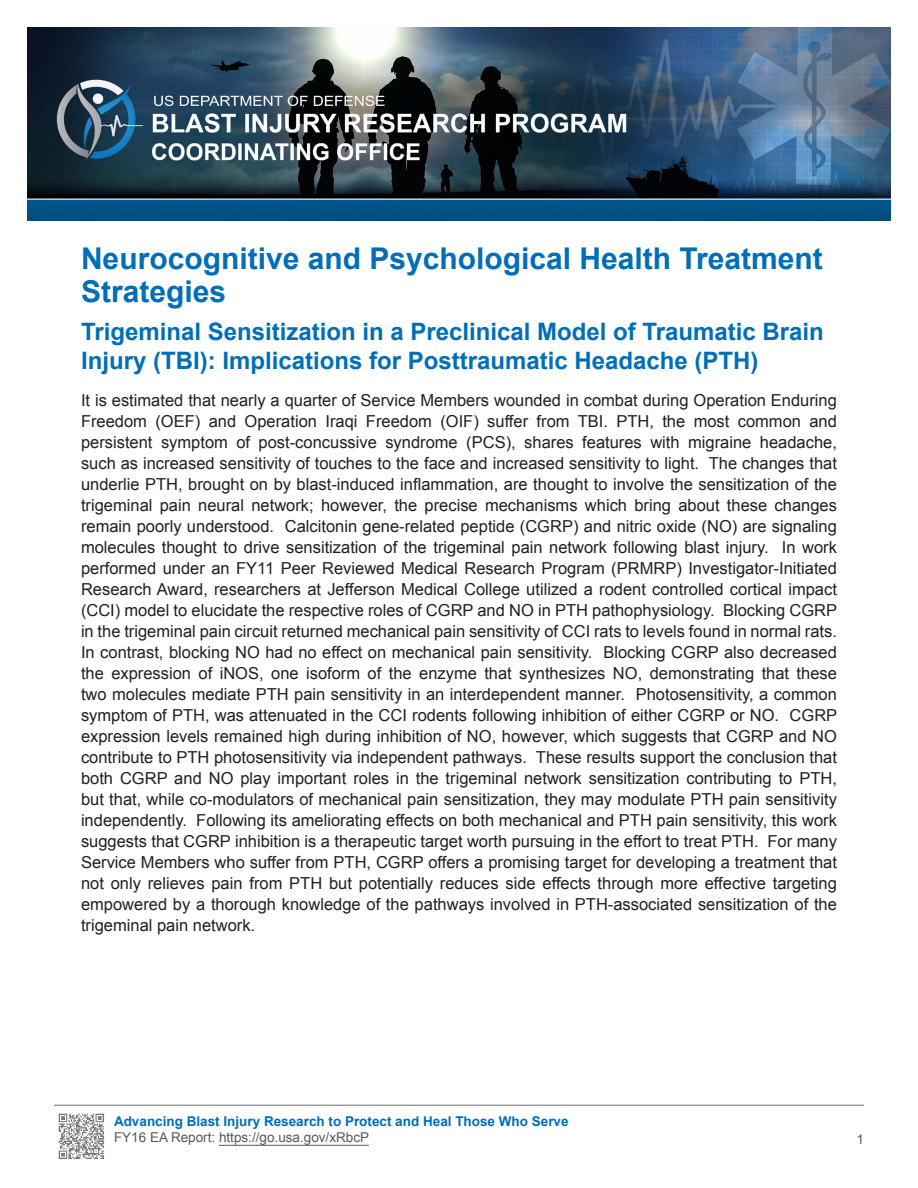
<style>
.page{position:relative;width:918px;height:1188px;background:#fff}
.page>*{position:absolute;margin:0;border:0;box-sizing:border-box;transform-origin:0 0}
.t1{font:700 30px/33px "Arial";color:#006eb8}
.t2{font:700 24px/28.8px "Arial";color:#006eb8}
.t3{font:16.5px/21px "Arial";color:#231f20;text-align:justify}
.t4{font:700 13.5px "Arial";color:#006eb8}
.t5{font:13.5px "Arial";color:#57585a}
</style>
<div class="page">
<img style="left:27px;top:27px;width:864px;height:193px">
<hr style="left:219px;top:1145px;width:150px;height:1px;background:#57585a">
<img style="left:58px;top:1113px;width:46px;height:46px">
<hr style="left:54px;top:1105px;width:810px;height:1px;background:#6c6d70">
<p class="t1" style="left:81px;top:243px;width:743px">Neurocognitive and Psychological Health Treatment<br>Strategies</p>
<p class="t2" style="left:81px;top:318px;width:744px">Trigeminal Sensitization in a Preclinical Model of Traumatic Brain<br>Injury (TBI): Implications for Posttraumatic Headache (PTH)</p>
<p class="t3" style="left:81px;top:390px;width:758px">It is estimated that nearly a quarter of Service Members wounded in combat during Operation Enduring Freedom (OEF) and Operation Iraqi Freedom (OIF) suffer from TBI. PTH, the most common and persistent symptom of post-concussive syndrome (PCS), shares features with migraine headache, such as increased sensitivity of touches to the face and increased sensitivity to light. The changes that underlie PTH, brought on by blast-induced inflammation, are thought to involve the sensitization of the trigeminal pain neural network; however, the precise mechanisms which bring about these changes remain poorly understood. Calcitonin gene-related peptide (CGRP) and nitric oxide (NO) are signaling molecules thought to drive sensitization of the trigeminal pain network following blast injury. In work performed under an FY11 Peer Reviewed Medical Research Program (PRMRP) Investigator-Initiated Research Award, researchers at Jefferson Medical College utilized a rodent controlled cortical impact (CCI) model to elucidate the respective roles of CGRP and NO in PTH pathophysiology. Blocking CGRP in the trigeminal pain circuit returned mechanical pain sensitivity of CCI rats to levels found in normal rats.<br>In contrast, blocking NO had no effect on mechanical pain sensitivity. Blocking CGRP also decreased the expression of iNOS, one isoform of the enzyme that synthesizes NO, demonstrating that these two molecules mediate PTH pain sensitivity in an interdependent manner. Photosensitivity, a common symptom of PTH, was attenuated in the CCI rodents following inhibition of either CGRP or NO. CGRP expression levels remained high during inhibition of NO, however, which suggests that CGRP and NO contribute to PTH photosensitivity via independent pathways. These results support the conclusion that both CGRP and NO play important roles in the trigeminal network sensitization contributing to PTH, but that, while co-modulators of mechanical pain sensitization, they may modulate PTH pain sensitivity independently. Following its ameliorating effects on both mechanical and PTH pain sensitivity, this work suggests that CGRP inhibition is a therapeutic target worth pursuing in the effort to treat PTH. For many Service Members who suffer from PTH, CGRP offers a promising target for developing a treatment that not only relieves pain from PTH but potentially reduces side effects through more effective targeting empowered by a thorough knowledge of the pathways involved in PTH-associated sensitization of the trigeminal pain network.</p>
<p class="t4" style="left:114px;top:1112px;width:456px">Advancing Blast Injury Research to Protect and Heal Those Who Serve</p>
<p class="t5" style="left:114px;top:1129px;width:257px">FY16 EA Report: https://go.usa.gov/xRbcP</p>
<p class="t5" style="left:856px;top:1130px;width:9px">1</p>
</div>
